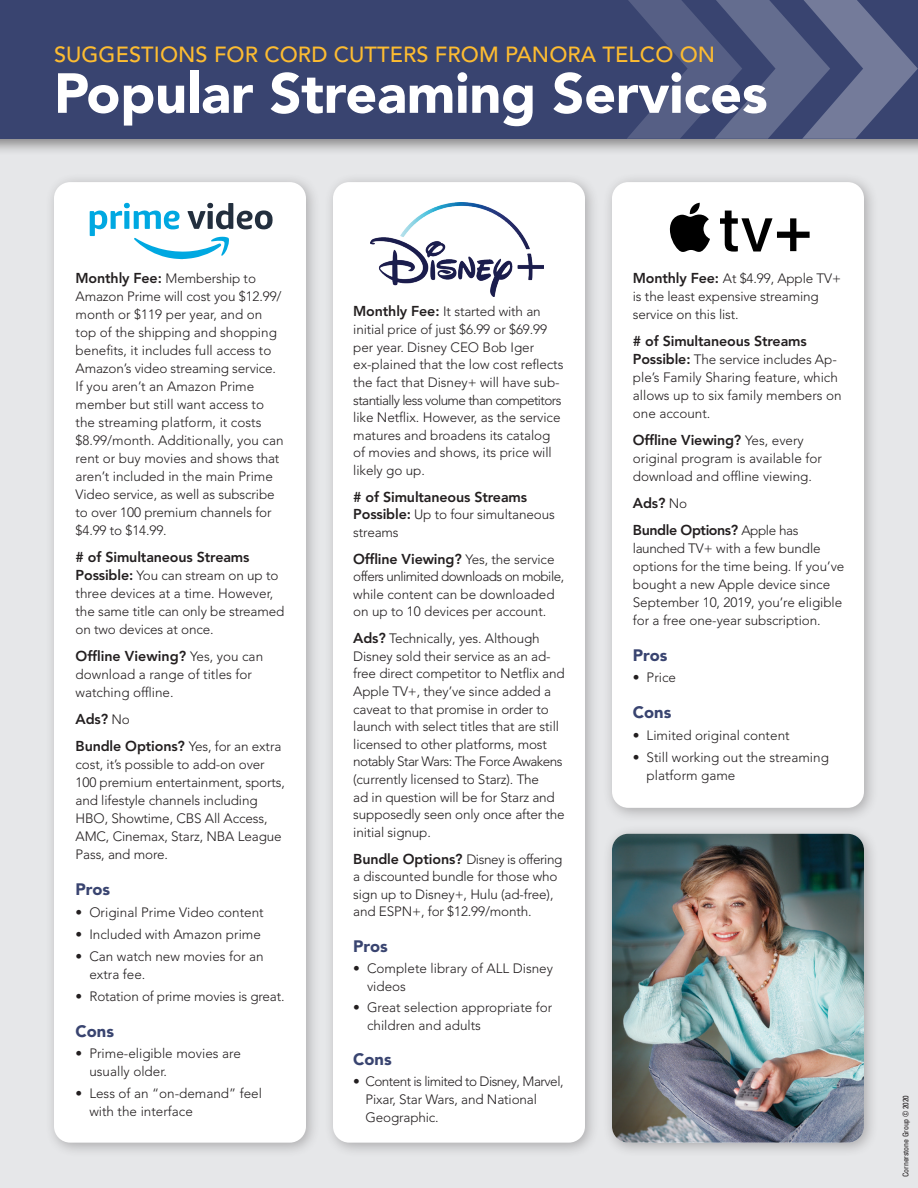
<style>
.page{position:relative;width:918px;height:1188px;background:#e6e7e9}
.page>*{position:absolute;margin:0;border:0;box-sizing:border-box;transform-origin:0 0}
.t1{font:900 55.8px "Avenir LT Pro";letter-spacing:-.005em;color:#fff}
.t2{font:500 21.75px "Avenir LT Pro";letter-spacing:.005em;color:#fdbc31}
.t3{font:900 16.5px "Avenir LT Pro";color:#394470}
.t4{font:800 14.25px "Avenir LT Pro";letter-spacing:-.01em;color:#231f20}
.t5{font:800 14.25px "Avenir LT Pro";letter-spacing:-.03em;color:#231f20}
.t6{font:300 13.5px/18px "Avenir LT Pro";letter-spacing:-.01em;color:#231f20}
.brochure_copyright{font:condensed 7.8px "Univers";letter-spacing:-.015em;color:#231f20}
.s1{font-weight:800;font-size:14.25px}
.s2{font-weight:300;font-size:13.5px}
</style>
<div class="page">
<div style="left:0;top:0;width:918px;height:156px;background:#231f20;opacity:.5"></div>
<div style="left:0;top:0;width:918px;height:138px;background:#394470"></div>
<svg style="left:628px;top:0;width:290px;height:138px"></svg>
<div style="left:45px;top:173px;width:276px;height:985px;background:#231f20;opacity:.3"></div>
<div style="left:54px;top:182px;width:252px;height:961px;background:#fff;border-radius:16px"></div>
<div style="left:324px;top:173px;width:276px;height:985px;background:#231f20;opacity:.3"></div>
<div style="left:333px;top:182px;width:252px;height:961px;background:#fff;border-radius:16px"></div>
<div style="left:602px;top:172px;width:277px;height:651px;background:#231f20;opacity:.3"></div>
<div style="left:612px;top:182px;width:252px;height:626px;background:#fff;border-radius:16px"></div>
<div style="left:602px;top:824px;width:277px;height:333px;background:#231f20;opacity:.3"></div>
<img style="left:612px;top:834px;width:252px;height:309px">
<svg style="left:90px;top:203px;width:183px;height:56px"></svg>
<img style="left:370px;top:203px;width:173px;height:94px">
<svg style="left:670px;top:203px;width:40px;height:49px"></svg>
<svg style="left:720px;top:211px;width:90px;height:41px"></svg>
<p class="t2" style="left:54px;top:41px;width:663px">SUGGESTIONS FOR CORD CUTTERS FROM PANORA TELCO ON</p>
<p class="t1" style="left:54px;top:60px;width:715px">Popular Streaming Services</p>
<p class="t6" style="left:76px;top:270px;width:207px"><span class="s1">Monthly Fee:</span> Membership to<br>Amazon Prime will cost you $12.99/ month or $119 per year, and on top of the shipping and shopping benefits, it includes full access to<br>Amazon’s video streaming service.</p>
<p class="t6" style="left:76px;top:378px;width:209px">If you aren’t an Amazon Prime member but still want access to the streaming platform, it costs $8.99/month. Additionally, you can rent or buy movies and shows that aren’t included in the main Prime<br>Video service, as well as subscribe to over 100 premium channels for $4.99 to $14.99.</p>
<p class="t4" style="left:76px;top:549px;width:175px"># of Simultaneous Streams</p>
<p class="t6" style="left:76px;top:567px;width:210px"><span class="s1">Possible:</span> You can stream on up to three devices at a time. However, the same title can only be streamed on two devices at once.</p>
<p class="t4" style="left:76px;top:648px;width:189px">Offline Viewing? <span class="s2">Yes, you can</span></p>
<p class="t6" style="left:76px;top:666px;width:178px">download a range of titles for watching offline.</p>
<p class="t4" style="left:76px;top:711px;width:56px">Ads? <span class="s2">No</span></p>
<p class="t4" style="left:76px;top:738px;width:207px">Bundle Options? <span class="s2">Yes, for an extra</span></p>
<p class="t6" style="left:76px;top:756px;width:211px">cost, it’s possible to add-on over<br>100 premium entertainment, sports, and lifestyle channels including<br>HBO, Showtime, CBS All Access,<br>AMC, Cinemax, Starz, NBA League<br>Pass, and more.</p>
<p class="t3" style="left:76px;top:880px;width:36px">Pros</p>
<p class="t6" style="left:76px;top:904px;width:190px">• Original Prime Video content</p>
<p class="t6" style="left:76px;top:925px;width:187px">• Included with Amazon prime</p>
<p class="t6" style="left:89px;top:947px;width:176px;text-indent:-14px">• Can watch new movies for an extra fee.</p>
<p class="t6" style="left:76px;top:987px;width:210px">• Rotation of prime movies is great.</p>
<p class="t3" style="left:76px;top:1021px;width:40px">Cons</p>
<p class="t6" style="left:89px;top:1045px;width:153px;text-indent:-14px">• Prime-eligible movies are usually older.</p>
<p class="t6" style="left:89px;top:1084px;width:174px;text-indent:-14px">• Less of an “on-demand” feel with the interface</p>
<p class="t6" style="left:353px;top:303px;width:212px"><span class="s1">Monthly Fee:</span> It started with an initial price of just $6.99 or $69.99 per year. Disney CEO Bob Iger ex-plained that the low cost reflects the fact that Disney+ will have sub-</p>
<p class="t6" style="left:353px;top:391px;width:210px;line-height:17.5px">stantially less volume than competitors like Netflix. However, as the service matures and broadens its catalog of movies and shows, its price will likely go up.</p>
<p class="t4" style="left:353px;top:488px;width:175px"># of Simultaneous Streams</p>
<p class="t6" style="left:353px;top:506px;width:203px"><span class="s1">Possible:</span> Up to four simultaneous streams</p>
<p class="t4" style="left:353px;top:550px;width:203px">Offline Viewing? <span class="s2">Yes, the service</span></p>
<p class="t6" style="left:353px;top:568px;width:212px">offers unlimited downloads on mobile, while content can be downloaded on up to 10 devices per account.</p>
<p class="t6" style="left:353px;top:630px;width:213px"><span class="s1">Ads?</span> Technically, yes. Although Disney sold their service as an ad&shy;free direct competitor to Netflix and Apple TV+, they’ve since added a caveat to that promise in order to launch with select titles that are still licensed to other platforms, most notably Star Wars: The Force Awakens (currently licensed to Starz). The<br>ad in question will be for Starz and supposedly seen only once after the initial signup.</p>
<p class="t6" style="left:353px;top:850px;width:211px"><span class="s1">Bundle Options?</span> Disney is offering a discounted bundle for those who sign up to Disney+, Hulu (ad-free), and ESPN+, for $12.99/month.</p>
<p class="t3" style="left:353px;top:936px;width:36px">Pros</p>
<p class="t6" style="left:367px;top:960px;width:188px;text-indent:-14px">• Complete library of ALL Disney videos</p>
<p class="t6" style="left:367px;top:999px;width:187px;text-indent:-14px">• Great selection appropriate for children and adults</p>
<p class="t3" style="left:353px;top:1049px;width:40px">Cons</p>
<p class="t6" style="left:365px;top:1073px;width:200px;text-indent:-12px">• Content is limited to Disney, Marvel,<br>Pixar, Star Wars, and National<br>Geographic.</p>
<p class="t6" style="left:633px;top:269px;width:210px"><span class="s1">Monthly Fee:</span> At $4.99, Apple TV+ is the least expensive streaming service on this list.</p>
<p class="t4" style="left:633px;top:332px;width:175px"># of Simultaneous Streams</p>
<p class="t6" style="left:633px;top:350px;width:210px"><span class="s1">Possible:</span> The service includes Ap&shy;ple’s Family Sharing feature, which allows up to six family members on one account.</p>
<p class="t4" style="left:633px;top:431px;width:173px">Offline Viewing? <span class="s2">Yes, every</span></p>
<p class="t6" style="left:633px;top:449px;width:191px">original program is available for download and offline viewing.</p>
<p class="t4" style="left:633px;top:494px;width:56px">Ads? <span class="s2">No</span></p>
<p class="t5" style="left:633px;top:521px;width:167px">Bundle Options? <span class="s2">Apple has</span></p>
<p class="t6" style="left:633px;top:539px;width:213px">launched TV+ with a few bundle options for the time being. If you’ve bought a new Apple device since September 10, 2019, you’re eligible for a free one-year subscription.</p>
<p class="t3" style="left:633px;top:645px;width:36px">Pros</p>
<p class="t6" style="left:633px;top:669px;width:45px">• Price</p>
<p class="t3" style="left:633px;top:703px;width:40px">Cons</p>
<p class="t6" style="left:633px;top:727px;width:158px">• Limited original content</p>
<p class="t6" style="left:647px;top:748px;width:184px;text-indent:-14px">• Still working out the streaming platform game</p>
<p class="brochure_copyright" style="left:901px;top:1177px;width:83px;rotate:-90deg">Cornerstone Group © 2020</p>
</div>
